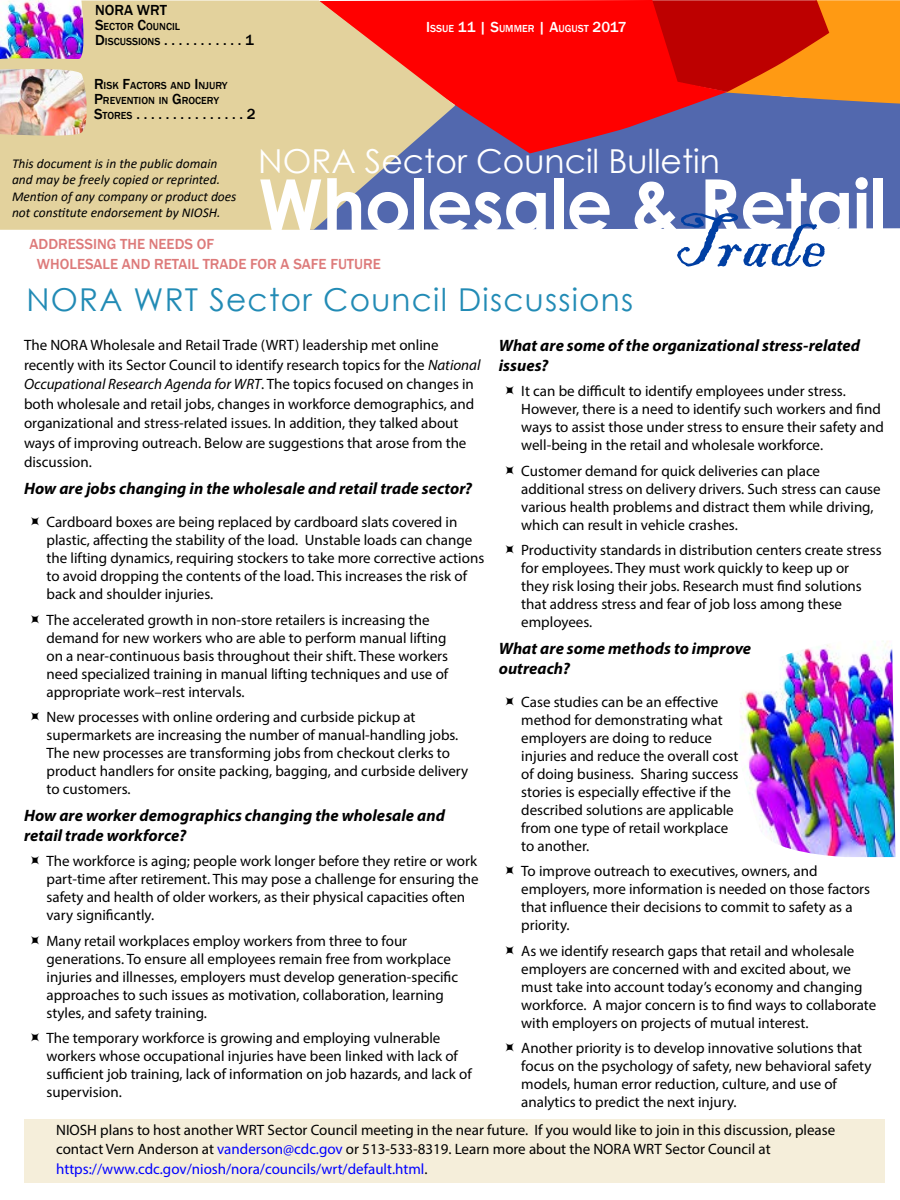
<style>
.page{position:relative;width:900px;height:1200px;background:#fff}
.page>*{position:absolute;margin:0;border:0;box-sizing:border-box;transform-origin:0 0}
.t1{font:79.5px "Blackadder ITC";color:#003fa3}
.t2{font:700 72px "Century Gothic";letter-spacing:-.01em;color:#fff}
.t3{font:33px "Century Gothic";color:#fff}
.Article_Heading{font:31.5px "Century Gothic";letter-spacing:.04em;color:#228bb5}
.t4{font:italic 700 16.5px/19.5px "Myriad Pro";letter-spacing:.005em;color:#000}
.t5{font:15px/18px "Myriad Pro";color:#000}
.t6{font:500 15px/19.5px "Franklin Gothic";color:#dd7a7a}
.t7{font:500 15px "Franklin Gothic";color:#000}
.t8{font:italic 13.5px/16.2px "Calibri";color:#000}
.t9{font:500 10.5px/15px "Franklin Gothic";color:#000}
.t10{font:500 10.5px "Franklin Gothic";color:#fff}
.s1{font-size:15px}
.s2{font-size:10.5px}
.s3{color:#00f}
.s4{font-style:italic}
</style>
<div class="page">
<div style="left:455px;top:105px;width:445px;height:125px;background:#5268ae"></div>
<svg style="left:727px;top:0;width:173px;height:105px;background:#dd6116"></svg>
<svg style="left:343px;top:0;width:384px;height:153px;background:#d8131f"></svg>
<svg style="left:0;top:1px;width:455px;height:229px;background:#d5b698"></svg>
<div style="left:24px;top:1119px;width:860px;height:63px;background:#f5eeda"></div>
<img style="left:740px;top:641px;width:155px;height:216px">
<p class="t7" style="left:95px;top:0;width:73px">NORA WRT</p>
<p class="t9" style="left:95px;top:19px;width:87px"><span class="s1">S</span>ECTOR <span class="s1">C</span>OUNCIL</p>
<p class="t7" style="left:95px;top:30px;width:160px">D<span class="s2">ISCUSSIONS</span> . . . . . . . . . . . 1</p>
<p class="t9" style="left:94px;top:78px;width:56px"><span class="s1">R</span>ISK <span class="s1">F</span>ACTORS</p>
<p class="t9" style="left:94px;top:78px;width:135px;text-indent:77px">AND <span class="s1">I</span>NJURY<br><span class="s1">P</span>REVENTION IN <span class="s1">G</span>ROCERY</p>
<p class="t7" style="left:94px;top:105px;width:163px">S<span class="s2">TOR ES</span> . . . . . . . . . . . . . . . 2</p>
<p class="t10" style="left:426px;top:22px;width:202px"><span class="s1">I</span>SSUE <span class="s1">11 | S</span>UMMER <span class="s1">| A</span>UGUST <span class="s1">2017</span></p>
<h3 class="t3" style="left:258px;top:138px;width:463px">NORA Sector Council Bulletin</h3>
<h2 class="t2" style="left:258px;top:150px;width:630px">Wholesale &amp; Retail</h2>
<p class="t8" style="left:12px;top:155px;width:226px">This document is in the public domain and may be freely copied or reprinted.<br>Mention of any company or product does not constitute endorsement by NIOSH.</p>
<h1 class="t1" style="left:673px;top:194px;width:154px">Trade</h1>
<p class="t6" style="left:37px;top:234px;width:344px;text-indent:-7px">ADDRESSING THE NEEDS OF<br>WHOLESALE AND RETAIL TRADE FOR A SAFE FUTURE</p>
<p class="Article_Heading" style="left:26px;top:278px;width:608px">NORA WRT Sector Council Discussions</p>
<p class="t4" style="left:499px;top:336px;width:363px">What are some of the organizational stress-related issues?</p>
<p class="t5" style="left:521px;top:382px;width:364px">It can be difficult to identify employees under stress.<br>However, there is a need to identify such workers and find ways to assist those under stress to ensure their safety and well-being in the retail and wholesale workforce.</p>
<p class="t5" style="left:521px;top:462px;width:361px">Customer demand for quick deliveries can place additional stress on delivery drivers. Such stress can cause various health problems and distract them while driving, which can result in vehicle crashes.</p>
<p class="t5" style="left:521px;top:541px;width:362px">Productivity standards in distribution centers create stress for employees. They must work quickly to keep up or<br>they risk losing their jobs. Research must find solutions that address stress and fear of job loss among these employees.</p>
<p class="t4" style="left:499px;top:639px;width:254px">What are some methods to improve outreach?</p>
<p class="t5" style="left:521px;top:693px;width:219px">Case studies can be an effective method for demonstrating what employers are doing to reduce injuries and reduce the overall cost of doing business. Sharing success stories is especially effective if the described solutions are applicable from one type of retail workplace to another.</p>
<p class="t5" style="left:521px;top:862px;width:350px">To improve outreach to executives, owners, and employers, more information is needed on those factors that influence their decisions to commit to safety as a priority.</p>
<p class="t5" style="left:521px;top:942px;width:357px">As we identify research gaps that retail and wholesale employers are concerned with and excited about, we must take into account today’s economy and changing workforce. A major concern is to find ways to collaborate with employers on projects of mutual interest.</p>
<p class="t5" style="left:521px;top:1039px;width:352px">Another priority is to develop innovative solutions that focus on the psychology of safety, new behavioral safety models, human error reduction, culture, and use of analytics to predict the next injury.</p>
<p class="t5" style="left:56px;top:1120px;width:781px;line-height:19.5px">NIOSH plans to host another WRT Sector Council meeting in the near future. If you would like to join in this discussion, please contact Vern Anderson at <span class="s3">vanderson@cdc.gov</span> or 513-533-8319. Learn more about the NORA WRT Sector Council at <span class="s3">https://www.cdc.gov/niosh/nora/councils/wrt/default.html</span>.</p>
<p class="t5" style="left:24px;top:335px;width:458px;line-height:19.5px">The NORA Wholesale and Retail Trade (WRT) leadership met online recently with its Sector Council to identify research topics for the <span class="s4">National Occupational Research Agenda for WRT</span>. The topics focused on changes in both wholesale and retail jobs, changes in workforce demographics, and organizational and stress-related issues. In addition, they talked about ways of improving outreach. Below are suggestions that arose from the discussion.</p>
<p class="t4" style="left:24px;top:478px;width:450px">How are jobs changing in the wholesale and retail trade sector?</p>
<p class="t5" style="left:46px;top:513px;width:439px">Cardboard boxes are being replaced by cardboard slats covered in plastic, affecting the stability of the load. Unstable loads can change the lifting dynamics, requiring stockers to take more corrective actions to avoid dropping the contents of the load. This increases the risk of back and shoulder injuries.</p>
<p class="t5" style="left:46px;top:610px;width:403px">The accelerated growth in non-store retailers is increasing the demand for new workers who are able to perform manual lifting on a near-continuous basis throughout their shift. These workers need specialized training in manual lifting techniques and use of appropriate work–rest intervals.</p>
<p class="t5" style="left:46px;top:708px;width:423px">New processes with online ordering and curbside pickup at supermarkets are increasing the number of manual-handling jobs.<br>The new processes are transforming jobs from checkout clerks to product handlers for onsite packing, bagging, and curbside delivery to customers.</p>
<p class="t4" style="left:24px;top:805px;width:423px">How are worker demographics changing the wholesale and retail trade workforce?</p>
<p class="t5" style="left:46px;top:852px;width:434px">The workforce is aging; people work longer before they retire or work part-time after retirement. This may pose a challenge for ensuring the safety and health of older workers, as their physical capacities often vary significantly.</p>
<p class="t5" style="left:46px;top:931px;width:413px">Many retail workplaces employ workers from three to four generations. To ensure all employees remain free from workplace injuries and illnesses, employers must develop generation-specific approaches to such issues as motivation, collaboration, learning styles, and safety training.</p>
<p class="t5" style="left:46px;top:1029px;width:427px">The temporary workforce is growing and employing vulnerable workers whose occupational injuries have been linked with lack of sufficient job training, lack of information on job hazards, and lack of supervision.</p>
</div>
